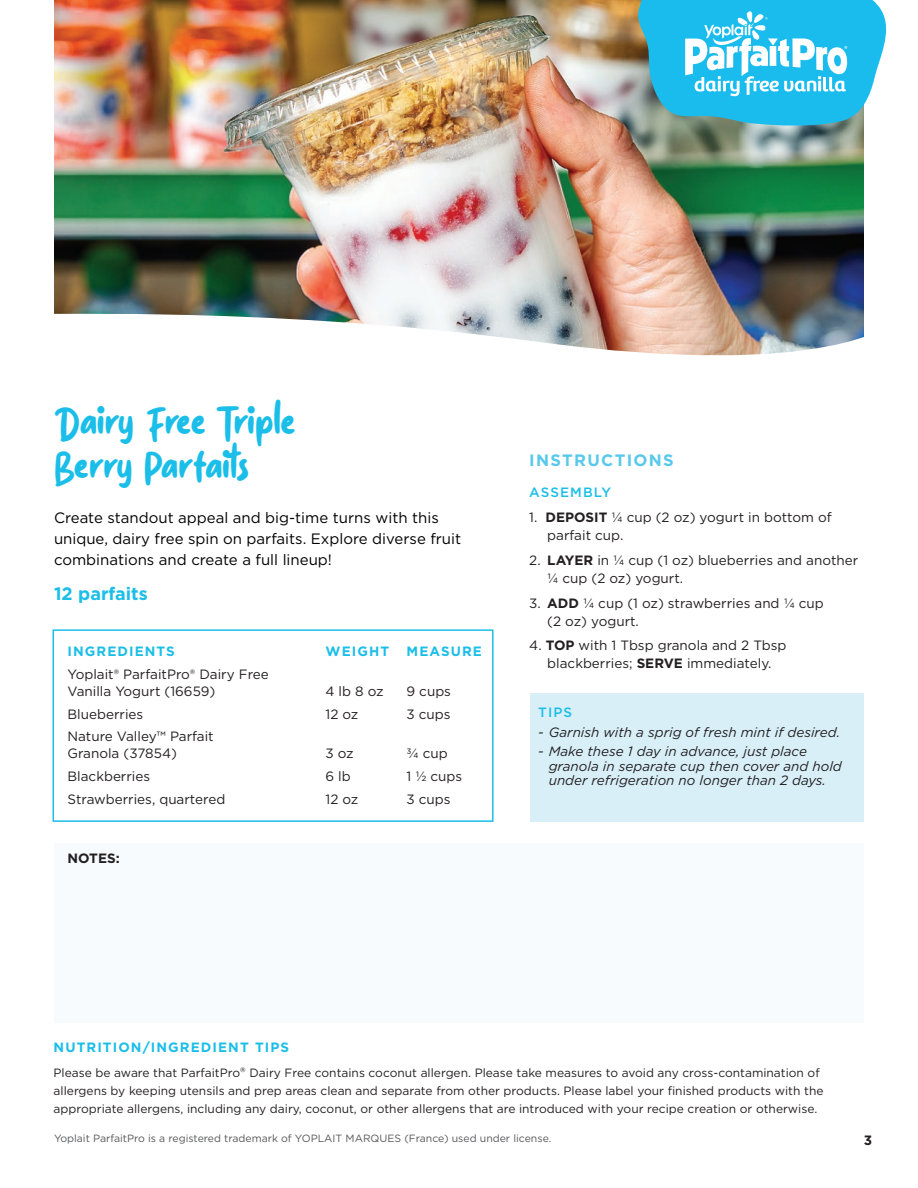
<style>
.page{position:relative;width:918px;height:1188px;background:#fff}
.page>*{position:absolute;margin:0;border:0;box-sizing:border-box;transform-origin:0 0}
.t1{font:43.5px/44.1px "Slime Yogurt";letter-spacing:-.015em;color:#1bbee8}
.t2{font:700 18px "Gotham";color:#1bbee8}
.t3{font:700 16.5px "Gotham";letter-spacing:.08em;color:#58c9ec}
.t4{font:15px/21px "Gotham";color:#000}
.t5{font:13.5px/18px "Gotham";color:#231f20}
.t6{font:italic 13.5px/14.2px "Gotham";color:#231f20}
.t7{font:700 13.5px "Gotham";letter-spacing:.08em;color:#1bbee8}
.t8{font:500 13.5px "Gotham";letter-spacing:.08em;color:#1bbee8}
.t9{font:700 13.5px "Gotham";color:#231f20}
.t10{font:12px/18px "Gotham";color:#231f20}
.t11{font:10.5px "Gotham";color:#57585a}
.s1{font-weight:700}
.s2{font-size:13.5px}
</style>
<div class="page">
<div style="left:53px;top:629px;width:441px;height:193px;border:2px solid #1bbee8"></div>
<div style="left:54px;top:844px;width:809px;height:179px;background:#f7fbfd"></div>
<img style="left:54px;top:0;width:810px;height:303px">
<svg style="left:638px;top:0;width:249px;height:126px"></svg>
<img style="left:54px;top:303px;width:810px;height:53px">
<div style="left:530px;top:693px;width:334px;height:129px;background:#d8eff8"></div>
<p class="t1" style="left:54px;top:398px;width:243px">Dairy Free Triple<br>Berry Parfaits</p>
<p class="t4" style="left:54px;top:507px;width:409px">Create standout appeal and big-time turns with this unique, dairy free spin on parfaits. Explore diverse fruit combinations and create a full lineup!</p>
<p class="t2" style="left:54px;top:582px;width:95px">12 parfaits</p>
<p class="t7" style="left:68px;top:643px;width:109px">INGREDIENTS</p>
<p class="t7" style="left:326px;top:643px;width:65px">WEIGHT</p>
<p class="t7" style="left:407px;top:643px;width:77px">MEASURE</p>
<p class="t5" style="left:68px;top:666px;width:203px;line-height:16.2px">Yoplait® ParfaitPro® Dairy Free<br>Vanilla Yogurt (16659)</p>
<p class="t5" style="left:326px;top:682px;width:60px">4 lb 8 oz</p>
<p class="t5" style="left:407px;top:682px;width:46px">9 cups</p>
<p class="t5" style="left:68px;top:704px;width:77px">Blueberries</p>
<p class="t5" style="left:326px;top:704px;width:34px">12 oz</p>
<p class="t5" style="left:407px;top:704px;width:46px">3 cups</p>
<p class="t5" style="left:68px;top:728px;width:148px;line-height:16.2px">Nature Valley™ Parfait<br>Granola (37854)</p>
<p class="t5" style="left:326px;top:744px;width:30px">3 oz</p>
<p class="t5" style="left:407px;top:744px;width:43px">¾ cup</p>
<p class="t5" style="left:68px;top:767px;width:84px">Blackberries</p>
<p class="t5" style="left:326px;top:767px;width:27px">6 lb</p>
<p class="t5" style="left:407px;top:767px;width:57px">1 ½ cups</p>
<p class="t5" style="left:68px;top:790px;width:159px">Strawberries, quartered</p>
<p class="t5" style="left:326px;top:790px;width:34px">12 oz</p>
<p class="t5" style="left:407px;top:790px;width:46px">3 cups</p>
<p class="t9" style="left:68px;top:849px;width:54px">NOTES:</p>
<p class="t3" style="left:529px;top:449px;width:146px">INSTRUCTIONS</p>
<p class="t8" style="left:529px;top:484px;width:83px">ASSEMBLY</p>
<p class="t5" style="left:547px;top:508px;width:286px;text-indent:-18px">1. <span class="s1">DEPOSIT</span> ¼ cup (2 oz) yogurt in bottom of parfait cup.</p>
<p class="t5" style="left:547px;top:551px;width:313px;text-indent:-18px">2. <span class="s1">LAYER</span> in ¼ cup (1 oz) blueberries and another ¼ cup (2 oz) yogurt.</p>
<p class="t5" style="left:547px;top:594px;width:278px;text-indent:-18px">3. <span class="s1">ADD</span> ¼ cup (1 oz) strawberries and ¼ cup (2 oz) yogurt.</p>
<p class="t5" style="left:529px;top:636px;width:259px;text-align:center">4. <span class="s1">TOP</span> with 1 Tbsp granola and 2 Tbsp blackberries; <span class="s1">SERVE</span> immediately.</p>
<p class="t8" style="left:538px;top:703px;width:35px">TIPS</p>
<p class="t6" style="left:538px;top:725px;width:304px">- Garnish with a sprig of fresh mint if desired.</p>
<p class="t6" style="left:549px;top:744px;width:295px;text-indent:-11px">- Make these 1 day in advance, just place granola in separate cup then cover and hold under refrigeration no longer than 2 days.</p>
<p class="t7" style="left:54px;top:1038px;width:237px">NUTRITION/INGREDIENT TIPS</p>
<p class="t10" style="left:54px;top:1063px;width:771px">Please be aware that ParfaitPro<span class="s2">®</span> Dairy Free contains coconut allergen. Please take measures to avoid any cross-contamination of allergens by keeping utensils and prep areas clean and separate from other products. Please label your finished products with the appropriate allergens, including any dairy, coconut, or other allergens that are introduced with your recipe creation or otherwise.</p>
<p class="t11" style="left:54px;top:1132px;width:499px">Yoplait ParfaitPro is a registered trademark of YOPLAIT MARQUES (France) used under license.</p>
<p class="t9" style="left:864px;top:1131px;width:10px">3</p>
</div>
